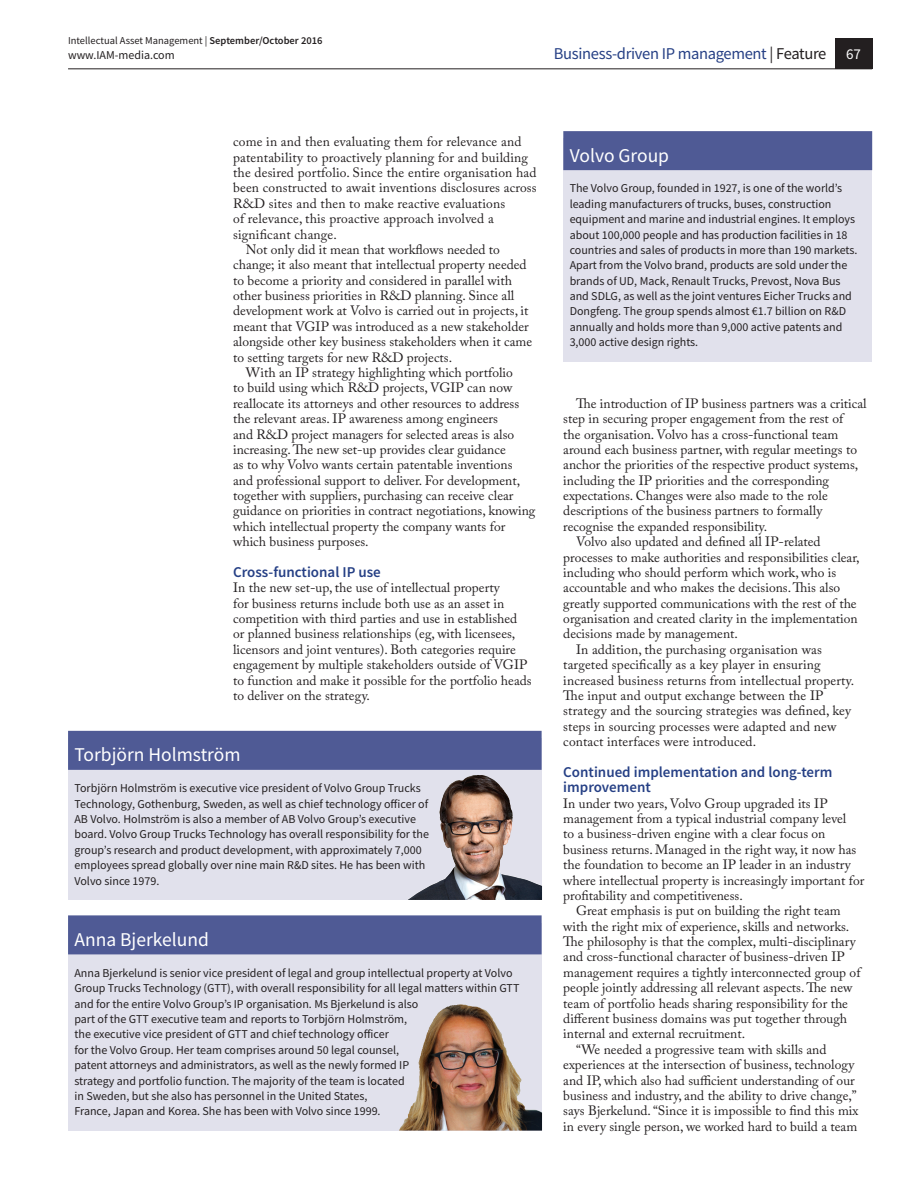
<style>
.page{position:relative;width:919px;height:1191px;background:#fff}
.page>*{position:absolute;margin:0;border:0;box-sizing:border-box;transform-origin:0 0}
.boxout_head{font:19.5px "Source Sans Pro";color:#fff}
.Running_head_right{font:16.5px "Source Sans Pro";letter-spacing:-.02em;color:#264085}
.t1{font:600 15px/15.3px "Source Sans Pro";color:#264085}
.t2{font:15px "Source Sans Pro";color:#fff}
.Body{font:13.5px/15.3px "Adobe Caslon Pro";color:#231f20}
.Body_no_indent{font:13.5px/15.3px "Adobe Caslon Pro";color:#231f20}
.boxout_body{font:12px/15.3px "Source Sans Pro";color:#231f20}
.t3{font:10.5px "Source Sans Pro";color:#231f20}
.s1{font-weight:600}
.s2{color:#231f20}
</style>
<div class="page">
<div style="left:834px;top:38px;width:38px;height:30px;background:#231f20"></div>
<hr style="left:68px;top:68px;width:804px;height:1px;background:#231f20">
<div style="left:68px;top:738px;width:474px;height:162px;background:#e1e1ec"></div>
<div style="left:68px;top:731px;width:473px;height:39px;background:#4f5a95"></div>
<div style="left:68px;top:922px;width:474px;height:208px;background:#e1e1ec"></div>
<div style="left:68px;top:915px;width:473px;height:39px;background:#4f5a95"></div>
<img style="left:413px;top:1004px;width:46px;height:100px">
<img style="left:408px;top:775px;width:134px;height:125px">
<div style="left:563px;top:138px;width:309px;height:224px;background:#e1e1ec"></div>
<div style="left:563px;top:131px;width:309px;height:39px;background:#4f5a95"></div>
<p class="t3" style="left:68px;top:34px;width:256px">Intellectual Asset Management | <span class="s1">September/October 2016</span></p>
<p class="boxout_body" style="left:68px;top:47px;width:108px">www.IAM-media.com</p>
<p class="Running_head_right" style="left:554px;top:43px;width:274px">Business-driven IP management <span class="s2">| Feature</span></p>
<p class="t2" style="left:846px;top:44px;width:16px">67</p>
<p class="Body_no_indent" style="left:233px;top:134px;width:305px">come in and then evaluating them for relevance and patentability to proactively planning for and building the desired portfolio. Since the entire organisation had been constructed to await inventions disclosures across R&amp;D sites and then to make reactive evaluations<br>of relevance, this proactive approach involved a significant change.</p>
<p class="Body" style="left:233px;top:242px;width:300px;text-indent:13px">Not only did it mean that workflows needed to change; it also meant that intellectual property needed to become a priority and considered in parallel with other business priorities in R&amp;D planning. Since all development work at Volvo is carried out in projects, it meant that VGIP was introduced as a new stakeholder alongside other key business stakeholders when it came to setting targets for new R&amp;D projects.</p>
<p class="Body" style="left:233px;top:365px;width:304px;text-indent:13px">With an IP strategy highlighting which portfolio<br>to build using which R&amp;D projects, VGIP can now reallocate its attorneys and other resources to address the relevant areas. IP awareness among engineers<br>and R&amp;D project managers for selected areas is also increasing. The new set-up provides clear guidance<br>as to why Volvo wants certain patentable inventions and professional support to deliver. For development, together with suppliers, purchasing can receive clear guidance on priorities in contract negotiations, knowing which intellectual property the company wants for which business purposes.</p>
<h1 class="t1" style="left:233px;top:564px;width:149px">Cross-functional IP use</h1>
<p class="Body_no_indent" style="left:233px;top:580px;width:300px">In the new set-up, the use of intellectual property<br>for business returns include both use as an asset in competition with third parties and use in established or planned business relationships (eg, with licensees, licensors and joint ventures). Both categories require engagement by multiple stakeholders outside of VGIP to function and make it possible for the portfolio heads to deliver on the strategy.</p>
<p class="boxout_head" style="left:74px;top:742px;width:168px">Torbjörn Holmström</p>
<p class="boxout_body" style="left:74px;top:780px;width:356px">Torbjörn Holmström is executive vice president of Volvo Group Trucks Technology, Gothenburg, Sweden, as well as chief technology officer of AB Volvo. Holmström is also a member of AB Volvo Group’s executive board. Volvo Group Trucks Technology has overall responsibility for the group’s research and product development, with approximately 7,000 employees spread globally over nine main R&amp;D sites. He has been with Volvo since 1979.</p>
<p class="boxout_head" style="left:74px;top:927px;width:136px">Anna Bjerkelund</p>
<p class="boxout_body" style="left:74px;top:965px;width:446px">Anna Bjerkelund is senior vice president of legal and group intellectual property at Volvo Group Trucks Technology (GTT), with overall responsibility for all legal matters within GTT and for the entire Volvo Group’s IP organisation. Ms Bjerkelund is also<br>part of the GTT executive team and reports to Torbjörn Holmström,<br>the executive vice president of GTT and chief technology officer<br>for the Volvo Group. Her team comprises around 50 legal counsel,<br>patent attorneys and administrators, as well as the newly formed IP<br>strategy and portfolio function. The majority of the team is located<br>in Sweden, but she also has personnel in the United States,<br>France, Japan and Korea. She has been with Volvo since 1999.</p>
<p class="boxout_head" style="left:569px;top:143px;width:101px">Volvo Group</p>
<p class="boxout_body" style="left:569px;top:181px;width:289px">The Volvo Group, founded in 1927, is one of the world’s leading manufacturers of trucks, buses, construction equipment and marine and industrial engines. It employs about 100,000 people and has production facilities in 18 countries and sales of products in more than 190 markets.<br>Apart from the Volvo brand, products are sold under the brands of UD, Mack, Renault Trucks, Prevost, Nova Bus and SDLG, as well as the joint ventures Eicher Trucks and Dongfeng. The group spends almost €1.7 billion on R&amp;D annually and holds more than 9,000 active patents and 3,000 active design rights.</p>
<p class="Body" style="left:563px;top:395px;width:305px;text-indent:13px">The introduction of IP business partners was a critical step in securing proper engagement from the rest of<br>the organisation. Volvo has a cross-functional team around each business partner, with regular meetings to anchor the priorities of the respective product systems, including the IP priorities and the corresponding expectations. Changes were also made to the role descriptions of the business partners to formally recognise the expanded responsibility.</p>
<p class="Body" style="left:563px;top:534px;width:298px;text-indent:13px">Volvo also updated and defined all IP-related processes to make authorities and responsibilities clear, including who should perform which work, who is accountable and who makes the decisions. This also greatly supported communications with the rest of the organisation and created clarity in the implementation decisions made by management.</p>
<p class="Body" style="left:563px;top:641px;width:292px;text-indent:13px">In addition, the purchasing organisation was targeted specifically as a key player in ensuring increased business returns from intellectual property.<br>The input and output exchange between the IP strategy and the sourcing strategies was defined, key steps in sourcing processes were adapted and new contact interfaces were introduced.</p>
<h1 class="t1" style="left:563px;top:764px;width:270px">Continued implementation and long-term improvement</h1>
<p class="Body_no_indent" style="left:563px;top:795px;width:302px">In under two years, Volvo Group upgraded its IP management from a typical industrial company level<br>to a business-driven engine with a clear focus on business returns. Managed in the right way, it now has the foundation to become an IP leader in an industry where intellectual property is increasingly important for profitability and competitiveness.</p>
<p class="Body" style="left:563px;top:903px;width:299px;text-indent:13px">Great emphasis is put on building the right team with the right mix of experience, skills and networks.<br>The philosophy is that the complex, multi-disciplinary and cross-functional character of business-driven IP management requires a tightly interconnected group of people jointly addressing all relevant aspects. The new team of portfolio heads sharing responsibility for the different business domains was put together through internal and external recruitment.</p>
<p class="Body" style="left:563px;top:1041px;width:296px;text-indent:13px">“We needed a progressive team with skills and experiences at the intersection of business, technology and IP, which also had sufficient understanding of our business and industry, and the ability to drive change,” says Bjerkelund. “Since it is impossible to find this mix in every single person, we worked hard to build a team</p>
</div>
